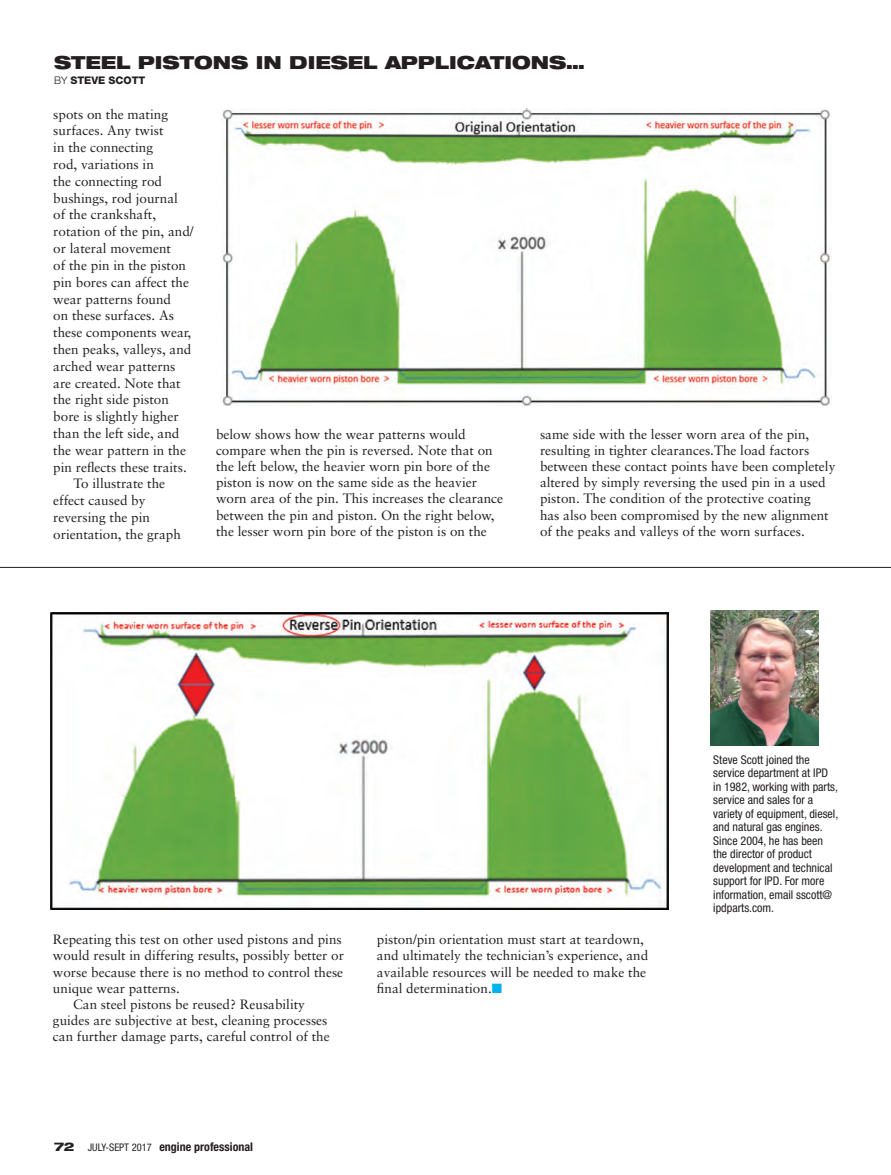
<style>
.page{position:relative;width:891px;height:1175px;background:#fff}
.page>*{position:absolute;margin:0;border:0;box-sizing:border-box;transform-origin:0 0}
.t1{font:900 expanded 18px "Helvetica Neue";color:#231f20}
.Body_Text{font:13.5px/16.8px "Sabon";color:#231f20}
.t2{font:condensed 12px/13.5px "Helvetica Neue";color:#231f20}
.t3{font:700 condensed 12px "Helvetica Neue";color:#231f20}
.t4{font:800 10.5px "Helvetica Neue";color:#231f20}
.s1{font-weight:300}
.s2{color:#00b3ee}
.s3{font-weight:800;font-stretch:expanded}
.s4{font-weight:400;font-size:10.5px}
</style>
<div class="page">
<img style="left:222px;top:108px;width:609px;height:297px">
<hr style="left:0;top:567px;width:891px;height:1px;background:#231f20">
<img style="left:51px;top:612px;width:617px;height:297px">
<img style="left:710px;top:611px;width:108px;height:135px">
<p class="t1" style="left:54px;top:51px;width:532px">STEEL PISTONS IN DIESEL APPLICATIONS…</p>
<p class="t4" style="left:54px;top:74px;width:93px"><span class="s1">BY</span> STEVE SCOTT</p>
<p class="Body_Text" style="left:53px;top:105px;width:142px">spots on the mating surfaces. Any twist<br>in the connecting<br>rod, variations in<br>the connecting rod bushings, rod journal<br>of the crankshaft, rotation of the pin, and/ or lateral movement<br>of the pin in the piston pin bores can affect the wear patterns found<br>on these surfaces. As these components wear, then peaks, valleys, and arched wear patterns are created. Note that the right side piston bore is slightly higher than the left side, and the wear pattern in the pin reflects these traits.</p>
<p class="Body_Text" style="left:53px;top:475px;width:129px;text-indent:20px">To illustrate the effect caused by reversing the pin orientation, the graph</p>
<p class="Body_Text" style="left:216px;top:425px;width:289px;line-height:16.2px">below shows how the wear patterns would compare when the pin is reversed. Note that on the left below, the heavier worn pin bore of the piston is now on the same side as the heavier worn area of the pin. This increases the clearance between the pin and piston. On the right below, the lesser worn pin bore of the piston is on the</p>
<p class="Body_Text" style="left:540px;top:425px;width:297px;line-height:16.2px">same side with the lesser worn area of the pin, resulting in tighter clearances.The load factors between these contact points have been completely altered by simply reversing the used pin in a used piston. The condition of the protective coating<br>has also been compromised by the new alignment of the peaks and valleys of the worn surfaces.</p>
<p class="t2" style="left:713px;top:753px;width:126px">Steve Scott joined the service department at IPD in 1982, working with parts, service and sales for a variety of equipment, diesel, and natural gas engines.<br>Since 2004, he has been the director of product development and technical support for IPD. For more information, email sscott@ ipdparts.com.</p>
<p class="Body_Text" style="left:53px;top:931px;width:290px">Repeating this test on other used pistons and pins</p>
<p class="Body_Text" style="left:53px;top:947px;width:293px">would result in differing results, possibly better or</p>
<p class="Body_Text" style="left:53px;top:963px;width:292px">worse because there is no method to control these</p>
<p class="Body_Text" style="left:53px;top:979px;width:128px">unique wear patterns.</p>
<p class="Body_Text" style="left:73px;top:995px;width:233px">Can steel pistons be reused? Reusability</p>
<p class="Body_Text" style="left:53px;top:1012px;width:276px">guides are subjective at best, cleaning processes</p>
<p class="Body_Text" style="left:53px;top:1028px;width:278px">can further damage parts, careful control of the</p>
<p class="Body_Text" style="left:377px;top:931px;width:273px;line-height:16.2px">piston/pin orientation must start at teardown, and ultimately the technician’s experience, and available resources will be needed to make the final determination.<span class="s2">■</span></p>
<p class="t3" style="left:54px;top:1139px;width:201px"><span class="s3">72</span> <span class="s4">JULY-SEPT 2017</span> engine professional</p>
</div>
